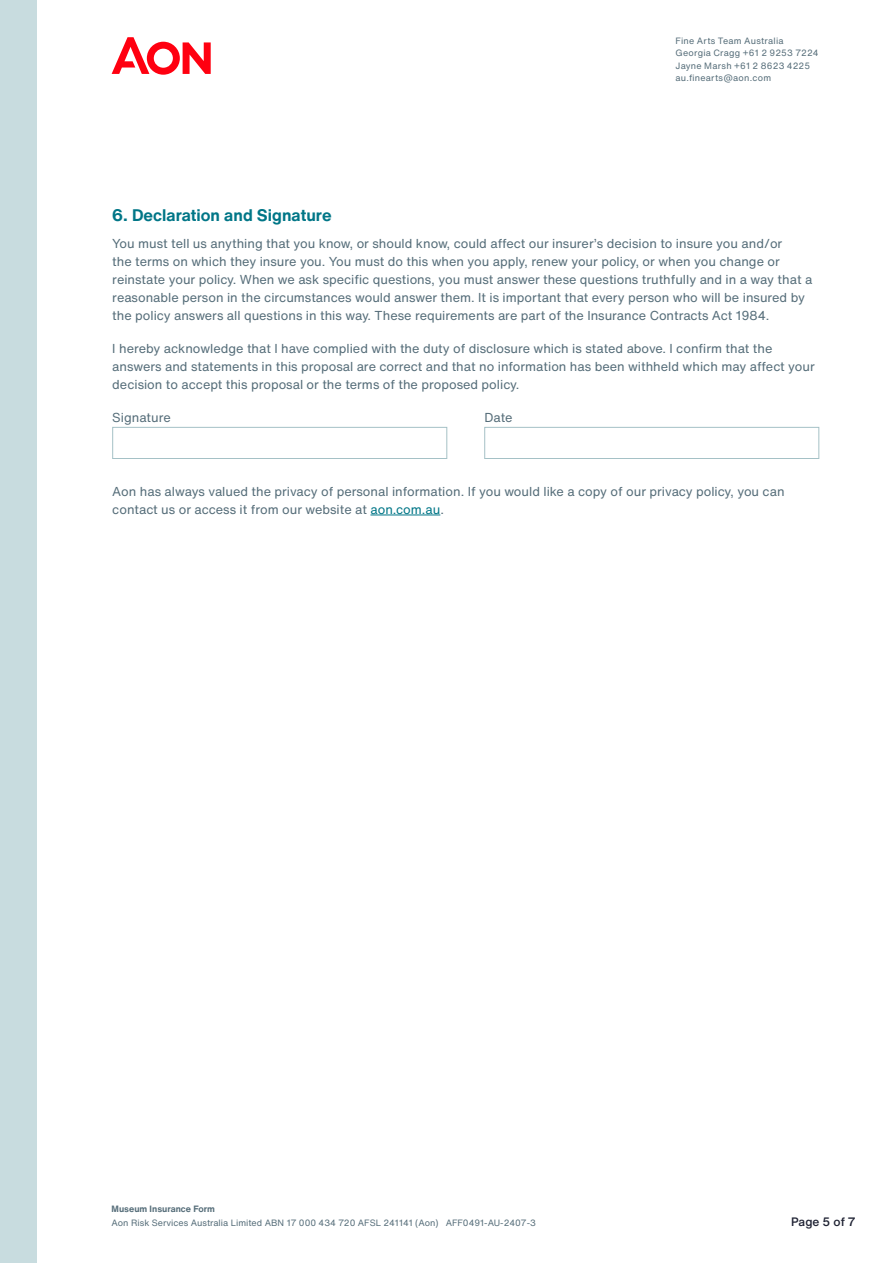
<style>
.page{position:relative;width:893px;height:1263px;background:#fff}
.page>*{position:absolute;margin:0;border:0;box-sizing:border-box;transform-origin:0 0}
.t1{font:700 16.5px "Helvetica Now Text";color:#007687}
.t2{font:12.75px/18px "Helvetica Now Text";color:#556d79}
.t3{font:500 12px "Helvetica Now Text";color:#202334}
.t4{font:9px/12.6px "Helvetica Now Text";letter-spacing:.025em;color:#556d79}
.t5{font:9px "Helvetica Now Text";letter-spacing:.005em;color:#556d79}
.t6{font:700 9px "Helvetica Now Text";color:#556d79}
.s1{color:#007687}
</style>
<div class="page">
<hr style="left:370px;top:515px;width:70px;height:1px;background:#007687">
<div style="left:112px;top:427px;width:335px;height:32px;border:1px solid #a5c1c6"></div>
<div style="left:484px;top:427px;width:335px;height:32px;border:1px solid #a5c1c6"></div>
<svg style="left:112px;top:37px;width:99px;height:38px"></svg>
<div style="left:0;top:0;width:37px;height:1263px;background:#c8dcdf"></div>
<p class="t4" style="left:675px;top:34px;width:145px">Fine Arts Team Australia<br>Georgia Cragg +61 2 9253 7224<br>Jayne Marsh +61 2 8623 4225 au.finearts@aon.com</p>
<p class="t1" style="left:112px;top:204px;width:221px">6. Declaration and Signature</p>
<p class="t2" style="left:112px;top:234px;width:701px">You must tell us anything that you know, or should know, could affect our insurer’s decision to insure you and/or<br>the terms on which they insure you. You must do this when you apply, renew your policy, or when you change or reinstate your policy. When we ask specific questions, you must answer these questions truthfully and in a way that a reasonable person in the circumstances would answer them. It is important that every person who will be insured by the policy answers all questions in this way. These requirements are part of the Insurance Contracts Act 1984.</p>
<p class="t2" style="left:112px;top:339px;width:704px">I hereby acknowledge that I have complied with the duty of disclosure which is stated above. I confirm that the answers and statements in this proposal are correct and that no information has been withheld which may affect your decision to accept this proposal or the terms of the proposed policy.</p>
<p class="t2" style="left:112px;top:408px;width:60px">Signature</p>
<p class="t2" style="left:484px;top:408px;width:30px">Date</p>
<p class="t2" style="left:112px;top:482px;width:674px">Aon has always valued the privacy of personal information. If you would like a copy of our privacy policy, you can contact us or access it from our website at <span class="s1">aon.com.au</span>.</p>
<p class="t6" style="left:112px;top:1203px;width:105px">Museum Insurance Form</p>
<p class="t5" style="left:112px;top:1216px;width:426px">Aon Risk Services Australia Limited ABN 17 000 434 720 AFSL 241141 (Aon) AFF0491-AU-2407-3</p>
<p class="t3" style="left:791px;top:1213px;width:66px">Page 5 of 7</p>
</div>
